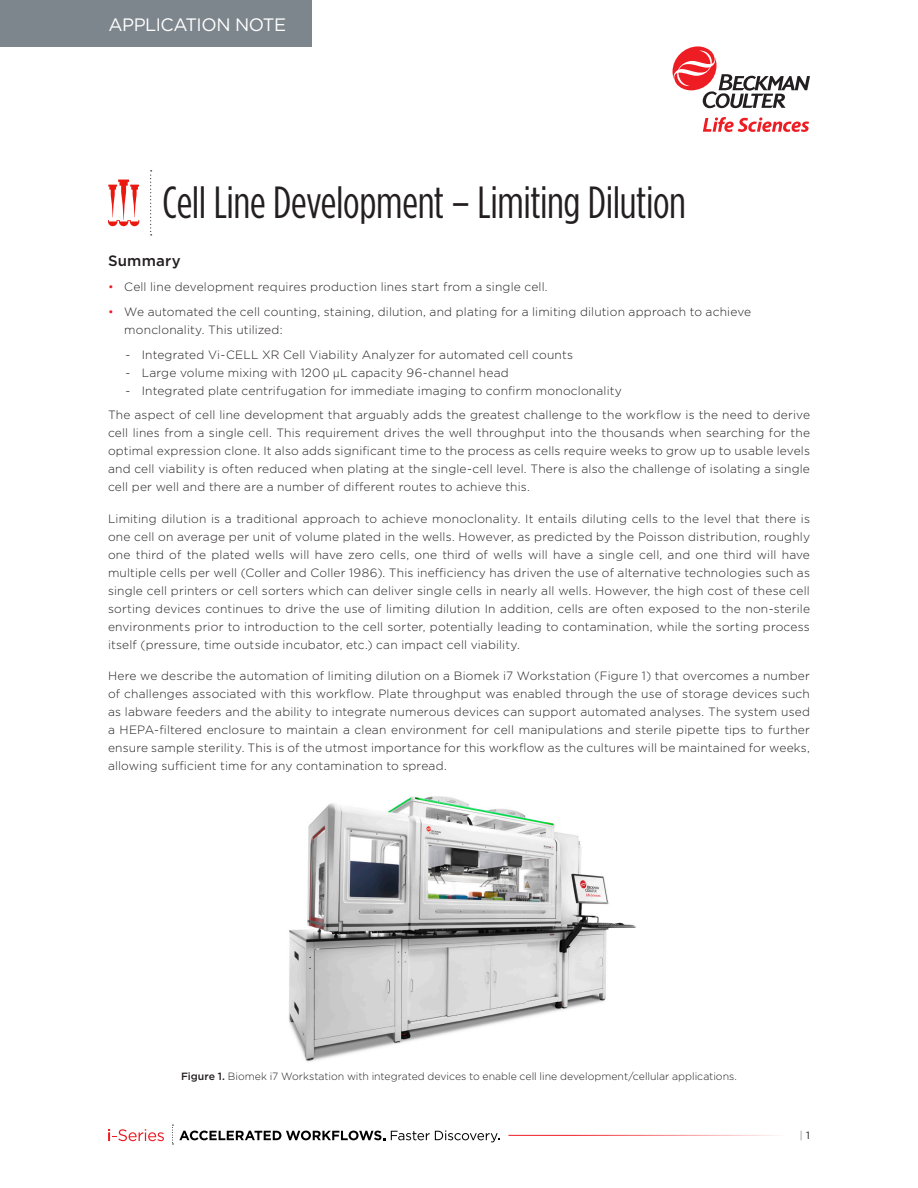
<style>
.page{position:relative;width:918px;height:1188px;background:#fff}
.page>*{position:absolute;margin:0;border:0;box-sizing:border-box;transform-origin:0 0}
.Doc_-_Title{font:45px "Gotham Condensed";letter-spacing:-.01em;color:#231f20}
.Doc_-_Body{font:18px "Gotham";letter-spacing:-.03em;color:#fff}
.Doc_-_Header{font:500 15px "Gotham";letter-spacing:.015em;color:#231f20}
.Doc_-_Body-2{font:300 12px/18px "Gotham";letter-spacing:.015em;color:#231f20;text-align:justify}
.Doc_-_Fig_Table{font:300 10.5px "Gotham";color:#231f20}
.Doc_-_Body-3{font:10.35px "Gotham";color:#7e868d;scale:.91 1}
.s1{color:#ee1d23}
.s2{font-family:"Myriad Pro"}
.s3{font-weight:500}
.s4{font-size:10.5px;color:#231f20}
</style>
<div class="page">
<img style="left:289px;top:796px;width:347px;height:266px">
<svg style="left:150px;top:170px;width:2px;height:65px"></svg>
<div style="left:0;top:0;width:311px;height:46px;background:#7e868d"></div>
<svg style="left:108px;top:180px;width:31px;height:46px"></svg>
<svg style="left:179px;top:1131px;width:206px;height:9px"></svg>
<svg style="left:391px;top:1131px;width:109px;height:11px"></svg>
<svg style="left:108px;top:1129px;width:56px;height:12px"></svg>
<svg style="left:172px;top:1125px;width:1px;height:20px"></svg>
<hr style="left:508px;top:1135px;width:279px;height:1px;background:#ee1d23">
<svg style="left:673px;top:46px;width:137px;height:62px"></svg>
<svg style="left:703px;top:117px;width:106px;height:15px"></svg>
<p class="Doc_-_Body" style="left:109px;top:13px;width:179px">APPLICATION NOTE</p>
<p class="Doc_-_Title" style="left:163px;top:176px;width:525px">Cell Line Development – Limiting Dilution</p>
<p class="Doc_-_Header" style="left:108px;top:251px;width:74px">Summary</p>
<p class="Doc_-_Body-2" style="left:108px;top:278px;width:441px"><span class="s1">•</span> Cell line development requires production lines start from a single cell.</p>
<p class="Doc_-_Body-2" style="left:124px;top:302px;width:629px;text-indent:-16px"><span class="s1">•</span> We automated the cell counting, staining, dilution, and plating for a limiting dilution approach to achieve monclonality. This utilized:</p>
<p class="Doc_-_Body-2" style="left:126px;top:345px;width:449px">- Integrated Vi-CELL XR Cell Viability Analyzer for automated cell counts</p>
<p class="Doc_-_Body-2" style="left:126px;top:363px;width:385px">- Large volume mixing with 1200 <span class="s2">µ</span>L capacity 96-channel head</p>
<p class="Doc_-_Body-2" style="left:126px;top:381px;width:498px">- Integrated plate centrifugation for immediate imaging to confirm monoclonality</p>
<p class="Doc_-_Body-2" style="left:108px;top:406px;width:704px">The aspect of cell line development that arguably adds the greatest challenge to the workflow is the need to derive cell lines from a single cell. This requirement drives the well throughput into the thousands when searching for the optimal expression clone. It also adds significant time to the process as cells require weeks to grow up to usable levels and cell viability is often reduced when plating at the single-cell level. There is also the challenge of isolating a single cell per well and there are a number of different routes to achieve this.</p>
<p class="Doc_-_Body-2" style="left:108px;top:509px;width:704px">Limiting dilution is a traditional approach to achieve monoclonality. It entails diluting cells to the level that there is one cell on average per unit of volume plated in the wells. However, as predicted by the Poisson distribution, roughly one third of the plated wells will have zero cells, one third of wells will have a single cell, and one third will have multiple cells per well (Coller and Coller 1986). This inefficiency has driven the use of alternative technologies such as single cell printers or cell sorters which can deliver single cells in nearly all wells. However, the high cost of these cell sorting devices continues to drive the use of limiting dilution In addition, cells are often exposed to the non-sterile environments prior to introduction to the cell sorter, potentially leading to contamination, while the sorting process itself (pressure, time outside incubator, etc.) can impact cell viability.</p>
<p class="Doc_-_Body-2" style="left:108px;top:667px;width:704px">Here we describe the automation of limiting dilution on a Biomek i7 Workstation (Figure 1) that overcomes a number of challenges associated with this workflow. Plate throughput was enabled through the use of storage devices such as labware feeders and the ability to integrate numerous devices can support automated analyses. The system used a HEPA-filtered enclosure to maintain a clean environment for cell manipulations and sterile pipette tips to further ensure sample sterility. This is of the utmost importance for this workflow as the cultures will be maintained for weeks, allowing sufficient time for any contamination to spread.</p>
<p class="Doc_-_Fig_Table" style="left:181px;top:1069px;width:557px"><span class="s3">Figure 1.</span> Biomek i7 Workstation with integrated devices to enable cell line development/cellular applications.</p>
<p class="Doc_-_Body-3" style="left:800px;top:1129px;width:13px">| <span class="s4">1</span></p>
</div>
